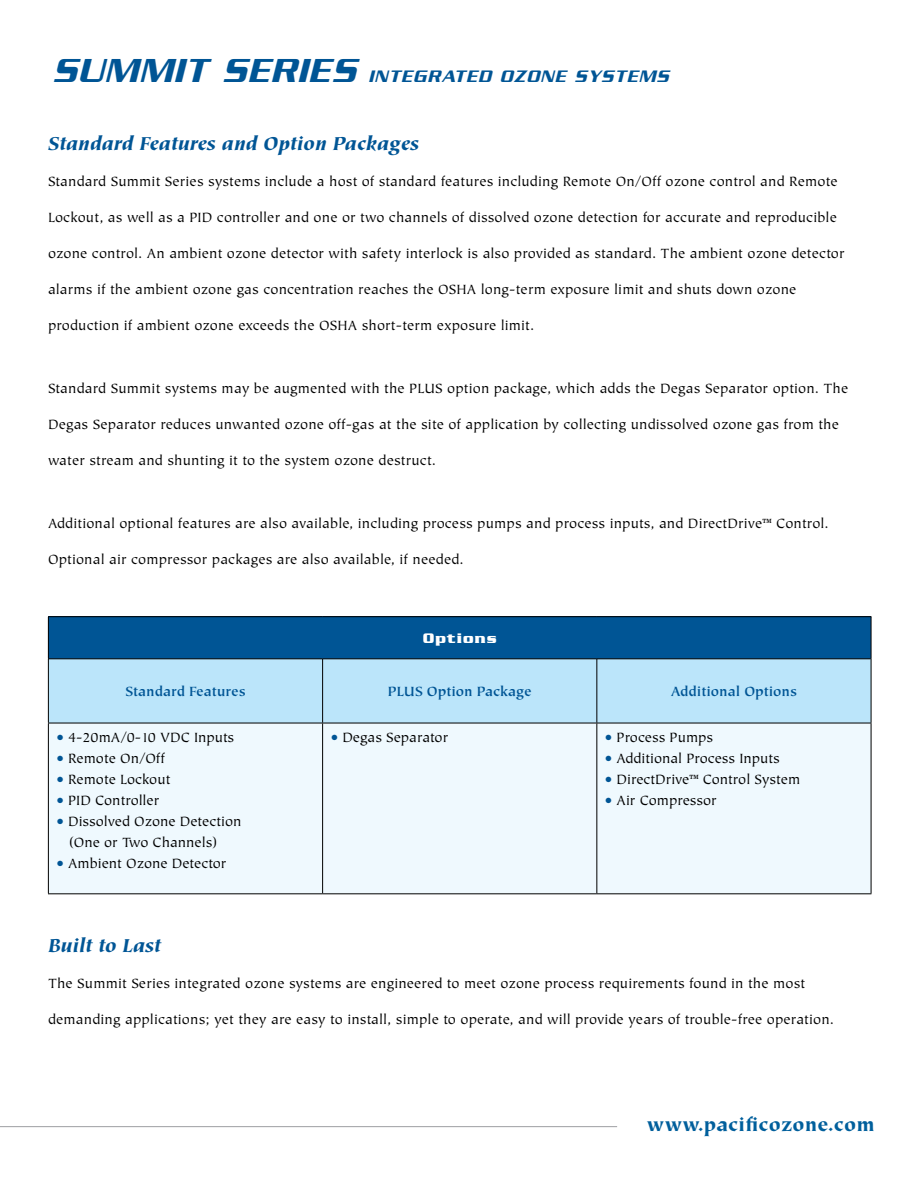
<style>
.page{position:relative;width:918px;height:1188px;background:#fff}
.page>*{position:absolute;margin:0;border:0;box-sizing:border-box;transform-origin:0 0}
.t1{font:italic 36px "Serpentine Sans ICG";letter-spacing:.03em;color:#005595}
.t2{font:italic 900 21px "Tiepolo";letter-spacing:.005em;color:#005595}
.t3{font:900 21px "Tiepolo";letter-spacing:.01em;color:#005f9c}
.t4{font:italic 18px "Serpentine Sans ICG";letter-spacing:.06em;color:#005595}
.t5{font:15px/21px "Tiepolo";letter-spacing:.01em;color:#000}
.t6{font:700 15px "Tiepolo";color:#005595}
.t7{font:700 15px "Serpentine";letter-spacing:.075em;color:#fff}
.s1{font-size:36px}
.s2{color:#005595}
</style>
<div class="page">
<hr style="left:0;top:1126px;width:617px;height:1px;background:#9d9fa2">
<div style="left:48px;top:617px;width:823px;height:42px;background:#005595"></div>
<div style="left:49px;top:660px;width:822px;height:63px;background:#bbe5fa"></div>
<div style="left:49px;top:724px;width:822px;height:169px;background:#eff9fe"></div>
<hr style="left:871px;top:617px;width:1px;height:42px;background:#000">
<hr style="left:48px;top:659px;width:1px;height:64px;background:#000">
<hr style="left:322px;top:659px;width:1px;height:64px;background:#000">
<hr style="left:596px;top:659px;width:1px;height:64px;background:#000">
<hr style="left:871px;top:659px;width:1px;height:64px;background:#000">
<hr style="left:48px;top:723px;width:275px;height:1px;background:#000">
<hr style="left:48px;top:723px;width:1px;height:170px;background:#000">
<hr style="left:323px;top:723px;width:274px;height:1px;background:#000">
<hr style="left:322px;top:723px;width:1px;height:170px;background:#000">
<hr style="left:597px;top:723px;width:274px;height:1px;background:#000">
<hr style="left:596px;top:723px;width:1px;height:170px;background:#000">
<hr style="left:871px;top:723px;width:1px;height:170px;background:#000">
<hr style="left:48px;top:893px;width:275px;height:1px;background:#000">
<hr style="left:323px;top:893px;width:274px;height:1px;background:#000">
<hr style="left:597px;top:893px;width:274px;height:1px;background:#000">
<hr style="left:48px;top:616px;width:275px;height:1px;background:#000">
<hr style="left:48px;top:617px;width:1px;height:42px;background:#000">
<hr style="left:323px;top:616px;width:274px;height:1px;background:#000">
<hr style="left:597px;top:616px;width:274px;height:1px;background:#000">
<hr style="left:48px;top:659px;width:275px;height:1px;background:#000">
<hr style="left:323px;top:659px;width:274px;height:1px;background:#000">
<hr style="left:597px;top:659px;width:274px;height:1px;background:#000">
<h1 class="t1" style="left:52px;top:51px;width:218px">SUMMIT SERIE</h1>
<p class="t4" style="left:331px;top:66px;width:340px"><span class="s1">S</span> INTEGRATED OZONE SYSTEMS</p>
<h2 class="t2" style="left:48px;top:132px;width:373px">Standard Features and Option Packages</h2>
<p class="t5" style="left:48px;top:172px;width:791px">Standard Summit Series systems include a host of standard features including Remote On/Off ozone control and Remote</p>
<p class="t5" style="left:48px;top:208px;width:790px">Lockout, as well as a PID controller and one or two channels of dissolved ozone detection for accurate and reproducible</p>
<p class="t5" style="left:48px;top:244px;width:798px">ozone control. An ambient ozone detector with safety interlock is also provided as standard. The ambient ozone detector</p>
<p class="t5" style="left:48px;top:280px;width:750px">alarms if the ambient ozone gas concentration reaches the OSHA long-term exposure limit and shuts down ozone</p>
<p class="t5" style="left:48px;top:316px;width:488px">production if ambient ozone exceeds the OSHA short-term exposure limit.</p>
<p class="t5" style="left:48px;top:379px;width:802px">Standard Summit systems may be augmented with the PLUS option package, which adds the Degas Separator option. The</p>
<p class="t5" style="left:48px;top:415px;width:793px">Degas Separator reduces unwanted ozone off-gas at the site of application by collecting undissolved ozone gas from the</p>
<p class="t5" style="left:48px;top:451px;width:390px">water stream and shunting it to the system ozone destruct.</p>
<p class="t5" style="left:48px;top:514px;width:782px">Additional optional features are also available, including process pumps and process inputs, and DirectDrive™ Control.</p>
<p class="t5" style="left:48px;top:550px;width:417px">Optional air compressor packages are also available, if needed.</p>
<p class="t7" style="left:423px;top:630px;width:75px">Options</p>
<p class="t6" style="left:125px;top:683px;width:122px">Standard Features</p>
<p class="t6" style="left:388px;top:683px;width:145px">PLUS Option Package</p>
<p class="t6" style="left:671px;top:683px;width:128px">Additional Options</p>
<p class="t5" style="left:56px;top:727px;width:179px"><span class="s2">•</span> 4-20mA/0-10 VDC Inputs</p>
<p class="t5" style="left:56px;top:748px;width:110px"><span class="s2">•</span> Remote On/Off</p>
<p class="t5" style="left:56px;top:769px;width:115px"><span class="s2">•</span> Remote Lockout</p>
<p class="t5" style="left:56px;top:790px;width:104px"><span class="s2">•</span> PID Controller</p>
<p class="t5" style="left:69px;top:811px;width:174px;text-indent:-13px"><span class="s2">•</span> Dissolved Ozone Detection (One or Two Channels)</p>
<p class="t5" style="left:56px;top:853px;width:172px"><span class="s2">•</span> Ambient Ozone Detector</p>
<p class="t5" style="left:331px;top:727px;width:119px"><span class="s2">•</span> Degas Separator</p>
<p class="t5" style="left:605px;top:727px;width:110px"><span class="s2">•</span> Process Pumps</p>
<p class="t5" style="left:605px;top:748px;width:176px"><span class="s2">•</span> Additional Process Inputs</p>
<p class="t5" style="left:605px;top:769px;width:197px"><span class="s2">•</span> DirectDrive™ Control System</p>
<p class="t5" style="left:605px;top:790px;width:113px"><span class="s2">•</span> Air Compressor</p>
<h2 class="t2" style="left:48px;top:934px;width:115px">Built to Last</h2>
<p class="t5" style="left:48px;top:974px;width:759px">The Summit Series integrated ozone systems are engineered to meet ozone process requirements found in the most</p>
<p class="t5" style="left:48px;top:1010px;width:788px">demanding applications; yet they are easy to install, simple to operate, and will provide years of trouble-free operation.</p>
<h2 class="t3" style="left:647px;top:1113px;width:230px">www.pacificozone.com</h2>
</div>
